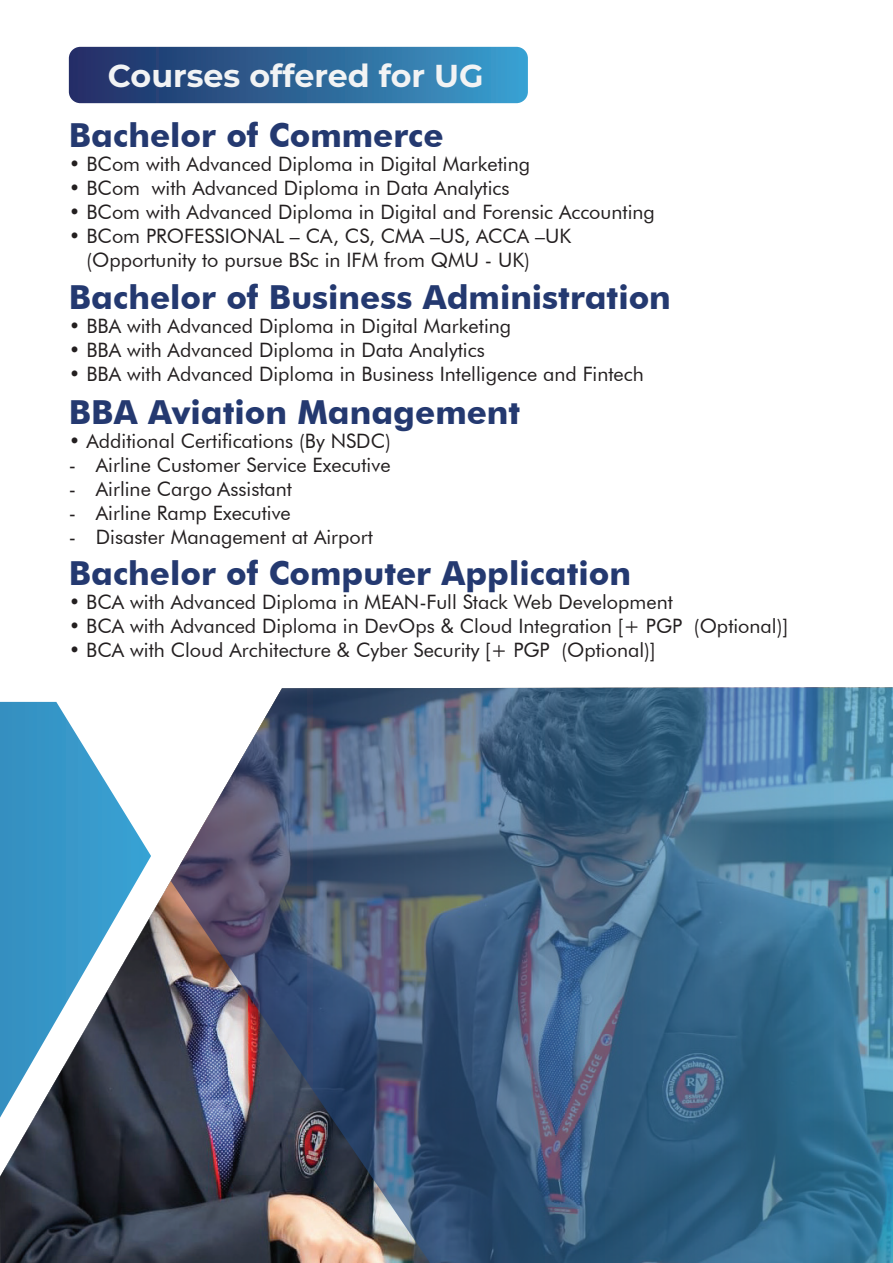
<style>
.page{position:relative;width:893px;height:1263px;background:#fff}
.page>*{position:absolute;margin:0;border:0;box-sizing:border-box;transform-origin:0 0}
.t1{font:700 33.15px "Futura BT";color:#243970}
.t2{font:700 31.65px "Montserrat";color:#f2f3f4}
.t3{font:19.8px/24px "Futura BT";color:#231f20}
</style>
<div class="page">
<img style="left:0;top:687px;width:893px;height:576px">
<img style="left:171px;top:688px;width:722px;height:575px">
<svg style="left:0;top:702px;width:151px;height:416px"></svg>
<svg style="left:69px;top:47px;width:459px;height:56px;background:#2e6597"></svg>
<h2 class="t2" style="left:108px;top:52px;width:377px">Courses offered for UG</h2>
<h1 class="t1" style="left:69px;top:115px;width:376px">Bachelor of Commerce</h1>
<p class="t3" style="left:69px;top:152px;width:463px">• BCom with Advanced Diploma in Digital Marketing</p>
<p class="t3" style="left:69px;top:176px;width:442px">• BCom with Advanced Diploma in Data Analytics</p>
<p class="t3" style="left:69px;top:200px;width:587px">• BCom with Advanced Diploma in Digital and Forensic Accounting</p>
<p class="t3" style="left:86px;top:224px;width:486px;text-indent:-18px">• BCom PROFESSIONAL – CA, CS, CMA –US, ACCA –UK (Opportunity to pursue BSc in IFM from QMU - UK)</p>
<h1 class="t1" style="left:69px;top:277px;width:603px">Bachelor of Business Administration</h1>
<p class="t3" style="left:69px;top:314px;width:444px">• BBA with Advanced Diploma in Digital Marketing</p>
<p class="t3" style="left:69px;top:338px;width:417px">• BBA with Advanced Diploma in Data Analytics</p>
<p class="t3" style="left:69px;top:362px;width:576px">• BBA with Advanced Diploma in Business Intelligence and Fintech</p>
<h1 class="t1" style="left:69px;top:392px;width:453px">BBA Aviation Management</h1>
<p class="t3" style="left:69px;top:428px;width:323px">• Additional Certifications (By NSDC)</p>
<p class="t3" style="left:69px;top:452px;width:323px">- Airline Customer Service Executive</p>
<p class="t3" style="left:69px;top:476px;width:225px">- Airline Cargo Assistant</p>
<p class="t3" style="left:69px;top:500px;width:223px">- Airline Ramp Executive</p>
<p class="t3" style="left:69px;top:524px;width:306px">- Disaster Management at Airport</p>
<h1 class="t1" style="left:69px;top:553px;width:564px">Bachelor of Computer Application</h1>
<p class="t3" style="left:69px;top:590px;width:606px">• BCA with Advanced Diploma in MEAN-Full Stack Web Development</p>
<p class="t3" style="left:69px;top:614px;width:721px">• BCA with Advanced Diploma in DevOps &amp; Cloud Integration [+ PGP (Optional)]</p>
<p class="t3" style="left:69px;top:638px;width:588px">• BCA with Cloud Architecture &amp; Cyber Security [+ PGP (Optional)]</p>
</div>
